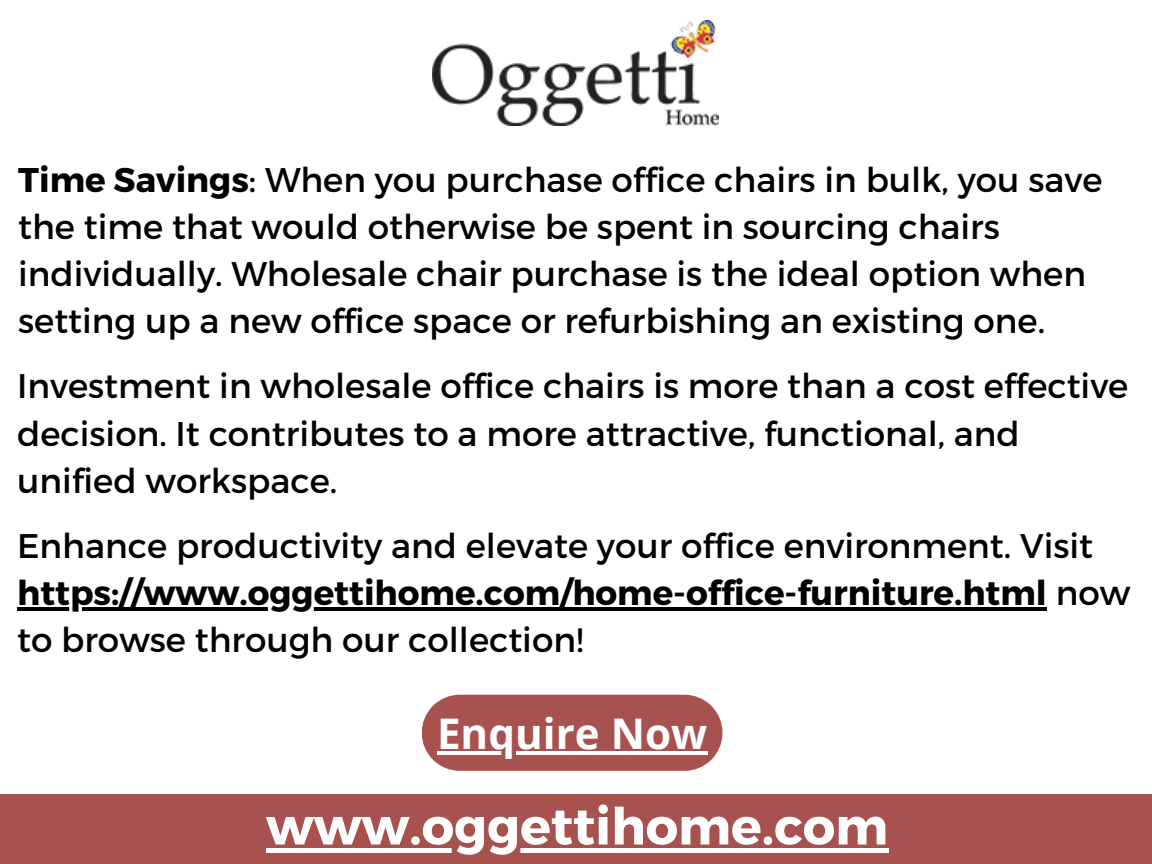
<style>
.page{position:relative;width:1152px;height:864px;background:#a8524f}
.page>*{position:absolute;margin:0;border:0;box-sizing:border-box;transform-origin:0 0}
.t1{font:700 51px "Montserrat";color:#fff}
.t2{font:700 42.15px "Open Sans";color:#fff}
.t3{font:34.2px/47.2px "Montserrat";color:#000}
.s1{font-weight:700}
</style>
<div class="page">
<div style="left:0;top:0;width:1152px;height:793px;background:#fff"></div>
<img style="left:433px;top:21px;width:286px;height:104px">
<svg style="left:422px;top:695px;width:300px;height:76px;background:#ae5e5b"></svg>
<hr style="left:437px;top:751px;width:270px;height:3px;background:#fff">
<hr style="left:266px;top:848px;width:622px;height:4px;background:#fff">
<hr style="left:17px;top:607px;width:1030px;height:4px;background:#000">
<p class="t3" style="left:18px;top:154px;width:1086px"><span class="s1">Time Savings</span>: When you purchase office chairs in bulk, you save the time that would otherwise be spent in sourcing chairs individually. Wholesale chair purchase is the ideal option when setting up a new office space or refurbishing an existing one.</p>
<p class="t3" style="left:17px;top:361px;width:1113px">Investment in wholesale office chairs is more than a cost effective decision. It contributes to a more attractive, functional, and unified workspace.</p>
<p class="t3" style="left:17px;top:520px;width:1115px">Enhance productivity and elevate your office environment. Visit <span class="s1">https://www.oggettihome.com/home-office-furniture.html</span> now to browse through our collection!</p>
<p class="t2" style="left:437px;top:704px;width:272px">Enquire Now</p>
<h1 class="t1" style="left:266px;top:793px;width:624px">www.oggettihome.com</h1>
</div>
